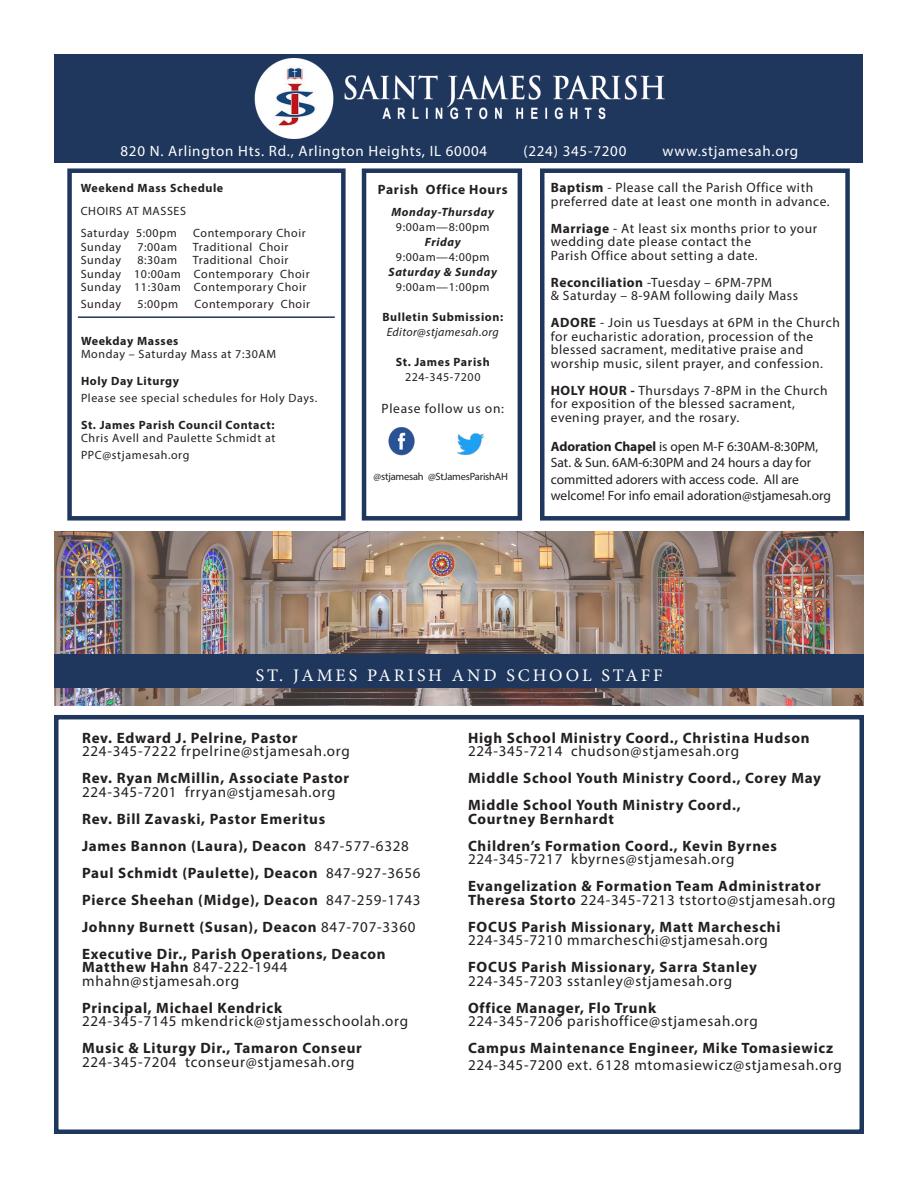
<style>
.page{position:relative;width:918px;height:1188px;background:#fff}
.page>*{position:absolute;margin:0;border:0;box-sizing:border-box;transform-origin:0 0}
.t1{font:17.7px "Minion Pro";letter-spacing:.16em;color:#fff}
.t2{font:700 15px/27px "Myriad Pro";letter-spacing:.05em;color:#231f20}
.t3{font:15px/13.5px "Myriad Pro";letter-spacing:.05em;color:#231f20}
.t4{font:15px "Myriad Pro";letter-spacing:.05em;color:#fff}
.t5{font:13.5px/13.5px "Myriad Pro";letter-spacing:.04em;color:#231f20}
.t6{font:13.5px/16.2px "Myriad Pro";color:#231f20}
.t7{font:700 13.5px "Myriad Pro";letter-spacing:.05em;color:#231f20}
.t8{font:12px/13.5px "Myriad Pro";letter-spacing:.05em;color:#231f20}
.t9{font:700 12px "Myriad Pro";letter-spacing:.05em;color:#231f20}
.t10{font:italic 700 12px "Myriad Pro";letter-spacing:.05em;color:#231f20}
.t11{font:italic 12px "Myriad Pro";letter-spacing:.03em;color:#231f20}
.t12{font:10.5px "Myriad Pro";letter-spacing:-.02em;color:#231f20}
.s1{font-weight:700}
.s2{font-weight:400}
</style>
<div class="page">
<img style="left:54px;top:531px;width:810px;height:174px">
<div style="left:55px;top:54px;width:808px;height:109px;background:#1f365d"></div>
<div style="left:55px;top:654px;width:809px;height:34px;background:#1f365d"></div>
<div style="left:54px;top:715px;width:810px;height:419px;background:#fff;border:4px solid #1f365d"></div>
<img style="left:254px;top:58px;width:411px;height:81px">
<div style="left:362px;top:168px;width:160px;height:353px;background:#fff;border:4px solid #1f365d"></div>
<div style="left:67px;top:168px;width:279px;height:353px;background:#fff;border:4px solid #1f365d"></div>
<hr style="left:78px;top:316px;width:257px;height:2px;background:#1f365d">
<div style="left:540px;top:168px;width:310px;height:353px;background:#fff;border:4px solid #1f365d"></div>
<img style="left:388px;top:427px;width:27px;height:29px">
<img style="left:457px;top:433px;width:28px;height:22px">
<p class="t4" style="left:120px;top:142px;width:368px">820 N. Arlington Hts. Rd., Arlington Heights, IL 60004</p>
<p class="t4" style="left:523px;top:142px;width:105px">(224) 345-7200</p>
<p class="t4" style="left:663px;top:142px;width:137px">www.stjamesah.org</p>
<p class="t7" style="left:378px;top:180px;width:132px">Parish Office Hours</p>
<p class="t10" style="left:392px;top:204px;width:104px">Monday-Thursday</p>
<p class="t8" style="left:396px;top:220px;width:95px">9:00am—8:00pm</p>
<p class="t10" style="left:425px;top:234px;width:37px">Friday</p>
<p class="t8" style="left:396px;top:250px;width:95px">9:00am—4:00pm</p>
<p class="t10" style="left:389px;top:264px;width:110px">Saturday &amp; Sunday</p>
<p class="t8" style="left:396px;top:280px;width:95px">9:00am—1:00pm</p>
<p class="t9" style="left:382px;top:309px;width:122px">Bulletin Submission:</p>
<p class="t11" style="left:387px;top:325px;width:114px">Editor@stjamesah.org</p>
<p class="t9" style="left:396px;top:354px;width:95px">St. James Parish</p>
<p class="t8" style="left:405px;top:370px;width:77px">224-345-7200</p>
<p class="t5" style="left:382px;top:401px;width:124px">Please follow us on:</p>
<p class="t5" style="left:551px;top:181px;width:280px"><span class="s1">Baptism</span> - Please call the Parish Office with preferred date at least one month in advance.</p>
<p class="t5" style="left:551px;top:221px;width:268px"><span class="s1">Marriage</span> - At least six months prior to your wedding date please contact the<br>Parish Office about setting a date.</p>
<p class="t5" style="left:551px;top:275px;width:249px"><span class="s1">Reconciliation</span> -Tuesday – 6PM-7PM<br>&amp; Saturday – 8-9AM following daily Mass</p>
<p class="t5" style="left:551px;top:316px;width:291px"><span class="s1">ADORE</span> - Join us Tuesdays at 6PM in the Church for eucharistic adoration, procession of the blessed sacrament, meditative praise and worship music, silent prayer, and confession.</p>
<p class="t5" style="left:551px;top:383px;width:278px"><span class="s1">HOLY HOUR -</span> Thursdays 7-8PM in the Church for exposition of the blessed sacrament, evening prayer, and the rosary.</p>
<p class="t6" style="left:551px;top:438px;width:282px"><span class="s1">Adoration Chapel</span> is open M-F 6:30AM-8:30PM, Sat. &amp; Sun. 6AM-6:30PM and 24 hours a day for committed adorers with access code. All are welcome! For info email adoration@stjamesah.org</p>
<p class="t9" style="left:81px;top:180px;width:144px">Weekend Mass Schedule</p>
<p class="t8" style="left:81px;top:199px;width:107px;line-height:22.5px">CHOIRS AT MASSES<br>Saturday 5:00pm</p>
<p class="t8" style="left:193px;top:226px;width:114px">Contemporary Choir</p>
<p class="t8" style="left:81px;top:240px;width:42px">Sunday</p>
<p class="t8" style="left:137px;top:240px;width:41px">7:00am</p>
<p class="t8" style="left:193px;top:240px;width:97px">Traditional Choir</p>
<p class="t8" style="left:81px;top:253px;width:42px">Sunday</p>
<p class="t8" style="left:137px;top:253px;width:41px">8:30am</p>
<p class="t8" style="left:81px;top:253px;width:230px;text-indent:112px">Traditional Choir<br>Sunday 10:00am Contemporary Choir<br>Sunday 11:30am Contemporary Choir</p>
<p class="t8" style="left:81px;top:297px;width:42px">Sunday</p>
<p class="t8" style="left:137px;top:297px;width:42px">5:00pm</p>
<p class="t8" style="left:194px;top:297px;width:117px">Contemporary Choir</p>
<p class="t9" style="left:81px;top:333px;width:99px">Weekday Masses</p>
<p class="t8" style="left:81px;top:347px;width:197px">Monday – Saturday Mass at 7:30AM</p>
<p class="t9" style="left:81px;top:374px;width:99px">Holy Day Liturgy</p>
<p class="t8" style="left:81px;top:391px;width:238px">Please see special schedules for Holy Days.</p>
<p class="t9" style="left:81px;top:417px;width:195px">St. James Parish Council Contact:</p>
<p class="t8" style="left:81px;top:430px;width:196px;line-height:16.5px">Chris Avell and Paulette Schmidt at<br>PPC@stjamesah.org</p>
<p class="t12" style="left:374px;top:470px;width:136px">@stjamesah @StJamesParishAH</p>
<p class="t1" style="left:256px;top:663px;width:408px">ST. JAMES PARISH AND SCHOOL STAFF</p>
<p class="t2" style="left:82px;top:724px;width:217px">Rev. Edward J. Pelrine, Pastor</p>
<p class="t3" style="left:82px;top:744px;width:269px">224-345-7222 frpelrine@stjamesah.org</p>
<p class="t2" style="left:82px;top:764px;width:269px">Rev. Ryan McMillin, Associate Pastor</p>
<p class="t3" style="left:82px;top:785px;width:255px">224-345-7201 frryan@stjamesah.org</p>
<p class="t2" style="left:82px;top:805px;width:340px">Rev. Bill Zavaski, Pastor Emeritus<br>James Bannon (Laura), Deacon <span class="s2">847-577-6328<br></span>Paul Schmidt (Paulette), Deacon <span class="s2">847-927-3656<br></span>Pierce Sheehan (Midge), Deacon <span class="s2">847-259-1743<br></span>Johnny Burnett (Susan), Deacon <span class="s2">847-707-3360<br></span>Executive Dir., Parish Operations, Deacon</p>
<p class="t3" style="left:82px;top:960px;width:207px"><span class="s1">Matthew Hahn</span> 847-222-1944 mhahn@stjamesah.org</p>
<p class="t2" style="left:82px;top:994px;width:202px">Principal, Michael Kendrick</p>
<p class="t3" style="left:82px;top:1014px;width:328px">224-345-7145 mkendrick@stjamesschoolah.org</p>
<p class="t2" style="left:82px;top:1034px;width:281px">Music &amp; Liturgy Dir., Tamaron Conseur</p>
<p class="t3" style="left:82px;top:1055px;width:274px">224-345-7204 tconseur@stjamesah.org</p>
<p class="t2" style="left:468px;top:724px;width:343px">High School Ministry Coord., Christina Hudson</p>
<p class="t3" style="left:468px;top:744px;width:273px">224-345-7214 chudson@stjamesah.org</p>
<p class="t2" style="left:468px;top:764px;width:355px">Middle School Youth Ministry Coord., Corey May<br>Middle School Youth Ministry Coord.,</p>
<p class="t2" style="left:468px;top:805px;width:311px">Courtney Bernhardt<br>Children’s Formation Coord., Kevin Byrnes</p>
<p class="t3" style="left:468px;top:852px;width:268px">224-345-7217 kbyrnes@stjamesah.org</p>
<p class="t2" style="left:468px;top:879px;width:369px;line-height:13.5px">Evangelization &amp; Formation Team Administrator<br>Theresa Storto <span class="s2">224-345-7213 tstorto@stjamesah.org</span></p>
<p class="t2" style="left:468px;top:913px;width:314px">FOCUS Parish Missionary, Matt Marcheschi</p>
<p class="t3" style="left:468px;top:933px;width:302px">224-345-7210 mmarcheschi@stjamesah.org</p>
<p class="t2" style="left:468px;top:953px;width:290px">FOCUS Parish Missionary, Sarra Stanley</p>
<p class="t3" style="left:468px;top:974px;width:266px">224-345-7203 sstanley@stjamesah.org</p>
<p class="t2" style="left:468px;top:994px;width:190px">Office Manager, Flo Trunk</p>
<p class="t3" style="left:468px;top:1014px;width:291px">224-345-7206 parishoffice@stjamesah.org</p>
<p class="t2" style="left:468px;top:1034px;width:367px">Campus Maintenance Engineer, Mike Tomasiewicz</p>
<p class="t3" style="left:468px;top:1058px;width:375px">224-345-7200 ext. 6128 mtomasiewicz@stjamesah.org</p>
</div>
